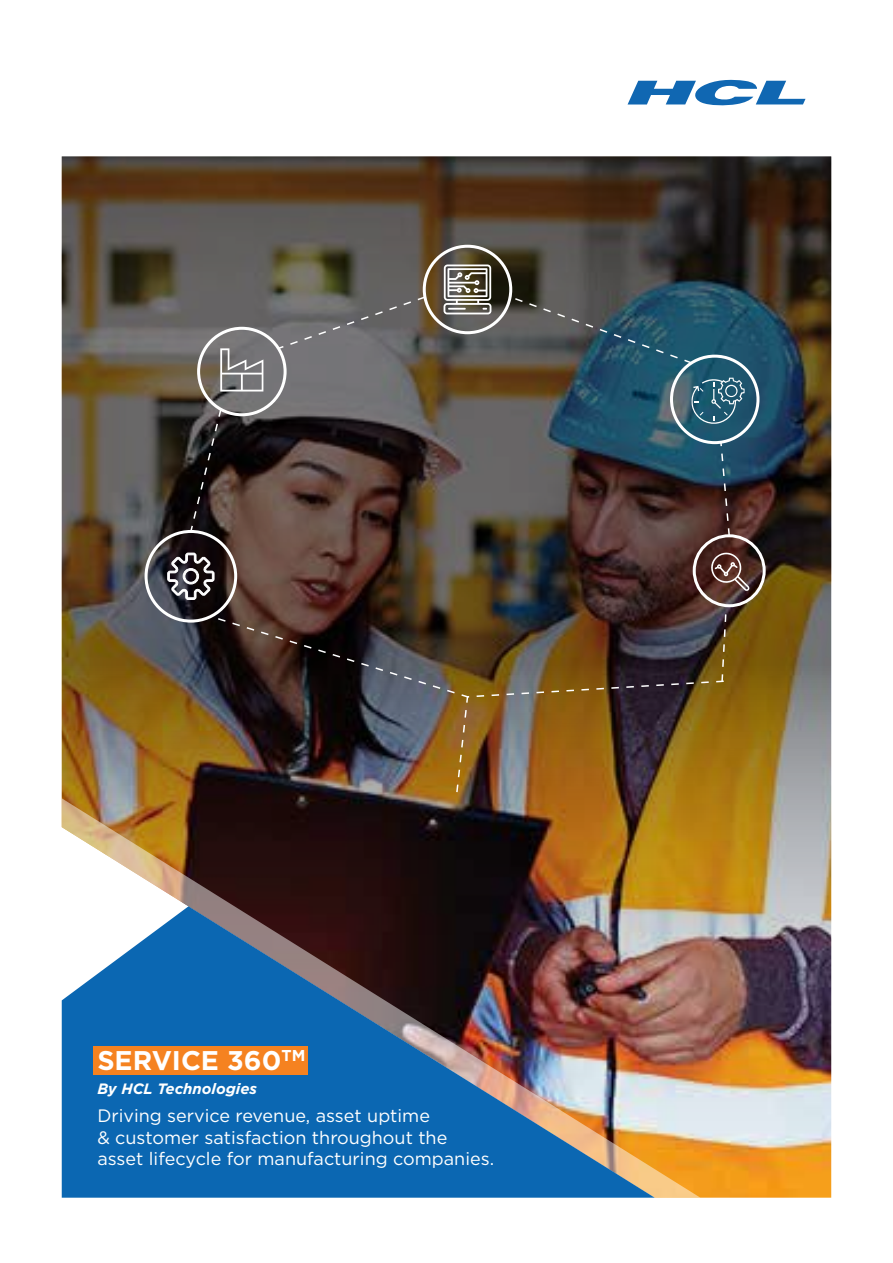
<style>
.page{position:relative;width:893px;height:1263px;background:#fff}
.page>*{position:absolute;margin:0;border:0;box-sizing:border-box;transform-origin:0 0}
.t1{font:700 27px "Gotham";color:#fff}
.t2{font:18px/21.6px "Gotham";color:#fff}
.t3{font:italic 700 15px "Gotham";color:#fff}
</style>
<div class="page">
<img style="left:62px;top:156px;width:769px;height:1042px">
<img style="left:62px;top:798px;width:638px;height:400px">
<img style="left:62px;top:906px;width:593px;height:292px">
<div style="left:693px;top:534px;width:73px;height:73px;border:3px solid #fff;border-radius:50%"></div>
<div style="left:423px;top:245px;width:89px;height:89px;border:3px solid #fff;border-radius:50%"></div>
<div style="left:197px;top:327px;width:90px;height:89px;border:3px solid #fff;border-radius:50%"></div>
<div style="left:670px;top:355px;width:89px;height:89px;border:3px solid #fff;border-radius:50%"></div>
<svg style="left:220px;top:348px;width:43px;height:43px;background:#8e8e8f"></svg>
<svg style="left:444px;top:264px;width:47px;height:50px"></svg>
<svg style="left:690px;top:378px;width:55px;height:48px;background:#3c6e82"></svg>
<svg style="left:719px;top:441px;width:12px;height:96px"></svg>
<svg style="left:509px;top:295px;width:184px;height:70px;background:#3e555f"></svg>
<svg style="left:276px;top:295px;width:151px;height:55px;background:#6e6c6d"></svg>
<svg style="left:189px;top:407px;width:34px;height:126px;background:#312c2b"></svg>
<img style="left:167px;top:551px;width:582px;height:243px">
<svg style="left:628px;top:79px;width:177px;height:27px"></svg>
<div style="left:93px;top:1046px;width:215px;height:28px;background:#f58220"></div>
<h1 class="t1" style="left:97px;top:1042px;width:210px">SERVICE 360<sup>TM</sup></h1>
<p class="t3" style="left:97px;top:1078px;width:161px">By HCL Technologies</p>
<p class="t2" style="left:97px;top:1104px;width:398px">Driving service revenue, asset uptime<br>&amp; customer satisfaction throughout the asset lifecycle for manufacturing companies.</p>
</div>
